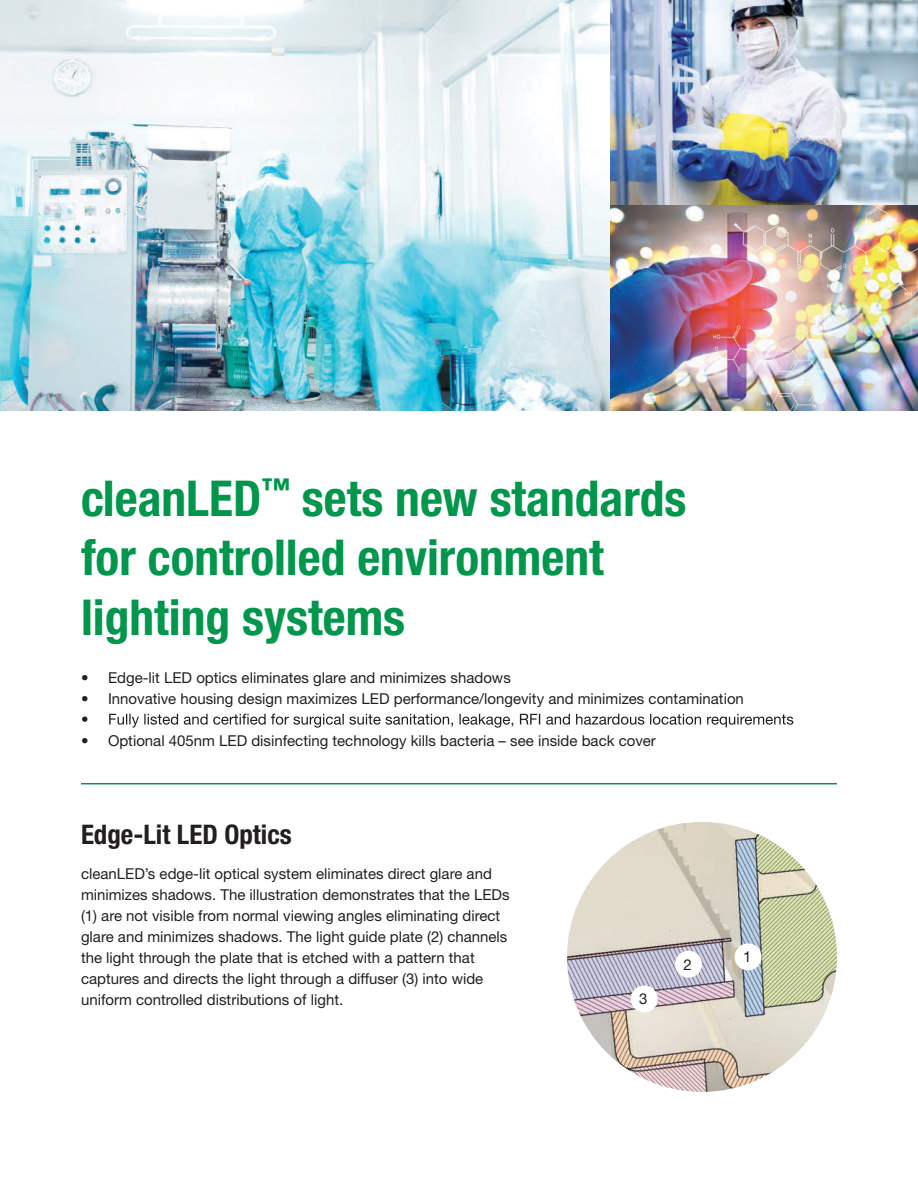
<style>
.page{position:relative;width:918px;height:1188px;background:#fff}
.page>*{position:absolute;margin:0;border:0;box-sizing:border-box;transform-origin:0 0}
.t1{font:700 condensed 49.5px/59.4px "Helvetica Neue LT Std";color:#00964c}
.t2{font:700 condensed 27px "Helvetica Neue LT Std";color:#231f20}
.t3{font:15px/21px "Helvetica Neue LT Std";color:#231f20}
</style>
<div class="page">
<svg style="left:82px;top:714px;width:711px;height:14px"></svg>
<img style="left:0;top:0;width:918px;height:410px">
<hr style="left:81px;top:783px;width:756px;height:1px;background:#00964c">
<img style="left:567px;top:822px;width:270px;height:270px;border-radius:135px">
<div style="left:735px;top:943px;width:27px;height:27px;background:#fff;border-radius:50%"></div>
<div style="left:675px;top:951px;width:27px;height:27px;background:#fff;border-radius:50%"></div>
<div style="left:631px;top:986px;width:27px;height:26px;background:#fff;border-radius:50%"></div>
<h1 class="t1" style="left:81px;top:468px;width:607px">cleanLED<sup>™</sup> sets new standards for controlled environment lighting systems</h1>
<p class="t3" style="left:81px;top:666px;width:431px">• Edge-lit LED optics eliminates glare and minimizes shadows</p>
<p class="t3" style="left:81px;top:687px;width:664px">• Innovative housing design maximizes LED performance/longevity and minimizes contamination</p>
<p class="t3" style="left:81px;top:729px;width:576px">• Optional 405nm LED disinfecting technology kills bacteria – see inside back cover</p>
<h2 class="t2" style="left:81px;top:818px;width:212px">Edge-Lit LED Optics</h2>
<p class="t3" style="left:81px;top:863px;width:430px">cleanLED’s edge-lit optical system eliminates direct glare and minimizes shadows. The illustration demonstrates that the LEDs (1) are not visible from normal viewing angles eliminating direct glare and minimizes shadows. The light guide plate (2) channels the light through the plate that is etched with a pattern that captures and directs the light through a diffuser (3) into wide uniform controlled distributions of light.</p>
<p class="t3" style="left:639px;top:988px;width:10px">3</p>
<p class="t3" style="left:684px;top:953px;width:10px">2</p>
<p class="t3" style="left:743px;top:946px;width:10px">1</p>
</div>
